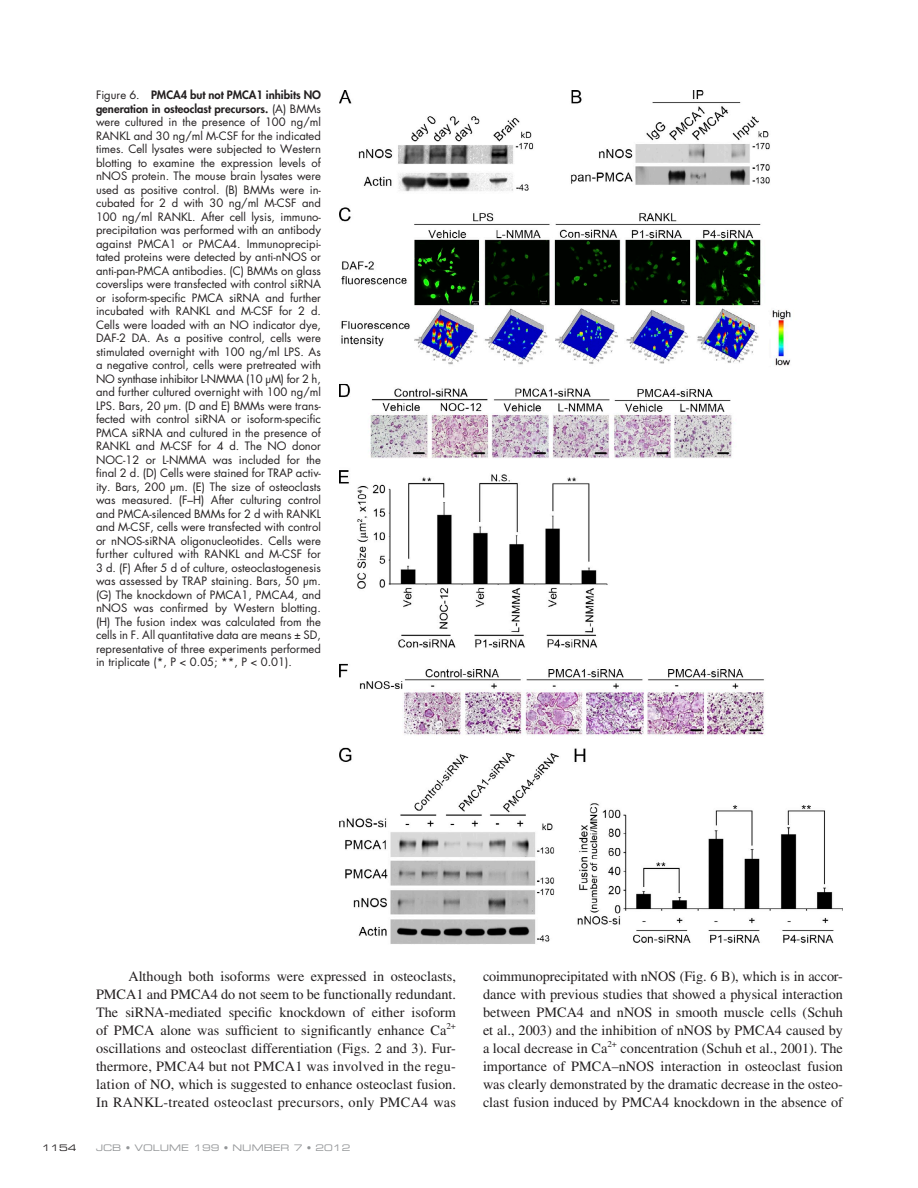
<style>
.page{position:relative;width:918px;height:1188px;background:#fff}
.page>*{position:absolute;margin:0;border:0;box-sizing:border-box;transform-origin:0 0}
.t1{font:14.25px/18px "Times LT Std";color:#231f20;text-align:justify}
.t2{font:11.25px/13.5px "Futura Std";color:#231f20;text-align:justify}
.t3{font:9px "Eurostile LT Std Ex 2";color:#949698}
.t4{font:9px "Eurostile LT Std Ex 2";color:#231f20}
.s1{font-weight:800}
</style>
<div class="page">
<img style="left:339px;top:90px;width:504px;height:854px">
<p class="t2" style="left:96px;top:89px;width:227px">Figure 6. <span class="s1">PMCA4 but not PMCA1 inhibits NO generation in osteoclast precursors.</span> (A) BMMs were cultured in the presence of 100 ng/ml RANKL and 30 ng/ml M-CSF for the indicated times. Cell lysates were subjected to Western blotting to examine the expression levels of nNOS protein. The mouse brain lysates were used as positive control. (B) BMMs were in&shy;cubated for 2 d with 30 ng/ml M-CSF and 100 ng/ml RANKL. After cell lysis, immuno&shy;precipitation was performed with an antibody against PMCA1 or PMCA4. Immunoprecipi&shy;tated proteins were detected by anti-nNOS or anti-pan-PMCA antibodies. (C) BMMs on glass coverslips were transfected with control siRNA or isoform-specific PMCA siRNA and further incubated with RANKL and M-CSF for 2 d.<br>Cells were loaded with an NO indicator dye, DAF-2 DA. As a positive control, cells were stimulated overnight with 100 ng/ml LPS. As a negative control, cells were pretreated with NO synthase inhibitor L-NMMA (10 µM) for 2 h, and further cultured overnight with 100 ng/ml LPS. Bars, 20 µm. (D and E) BMMs were trans&shy;fected with control siRNA or isoform-specific PMCA siRNA and cultured in the presence of RANKL and M-CSF for 4 d. The NO donor NOC-12 or L-NMMA was included for the final 2 d. (D) Cells were stained for TRAP activ&shy;ity. Bars, 200 µm. (E) The size of osteoclasts was measured. (F–H) After culturing control and PMCA-silenced BMMs for 2 d with RANKL and M-CSF, cells were transfected with control or nNOS-siRNA oligonucleotides. Cells were further cultured with RANKL and M-CSF for 3 d. (F) After 5 d of culture, osteoclastogenesis was assessed by TRAP staining. Bars, 50 µm. (G) The knockdown of PMCA1, PMCA4, and nNOS was confirmed by Western blotting. (H) The fusion index was calculated from the cells in F. All quantitative data are means ± SD, representative of three experiments performed in triplicate (*, P &lt; 0.05; **, P &lt; 0.01).</p>
<p class="t1" style="left:96px;top:967px;width:362px;text-indent:32px">Although both isoforms were expressed in osteoclasts, PMCA1 and PMCA4 do not seem to be functionally redundant.<br>The siRNA-mediated specific knockdown of either isoform of PMCA alone was sufficient to significantly enhance Ca<sup>2+ </sup>oscillations and osteoclast differentiation (Figs. 2 and 3). Fur&shy;thermore, PMCA4 but not PMCA1 was involved in the regu&shy;lation of NO, which is suggested to enhance osteoclast fusion.<br>In RANKL-treated osteoclast precursors, only PMCA4 was</p>
<p class="t4" style="left:42px;top:1142px;width:36px">1154</p>
<p class="t3" style="left:96px;top:1142px;width:256px">JCB • VOLUME 199 • NUMBER 7 • 2012</p>
<p class="t1" style="left:483px;top:967px;width:362px">coimmunoprecipitated with nNOS (Fig. 6 B), which is in accor&shy;dance with previous studies that showed a physical interaction between PMCA4 and nNOS in smooth muscle cells (Schuh et al., 2003) and the inhibition of nNOS by PMCA4 caused by a local decrease in Ca<sup>2+</sup> concentration (Schuh et al., 2001). The importance of PMCA–nNOS interaction in osteoclast fusion was clearly demonstrated by the dramatic decrease in the osteo&shy;clast fusion induced by PMCA4 knockdown in the absence of</p>
</div>
